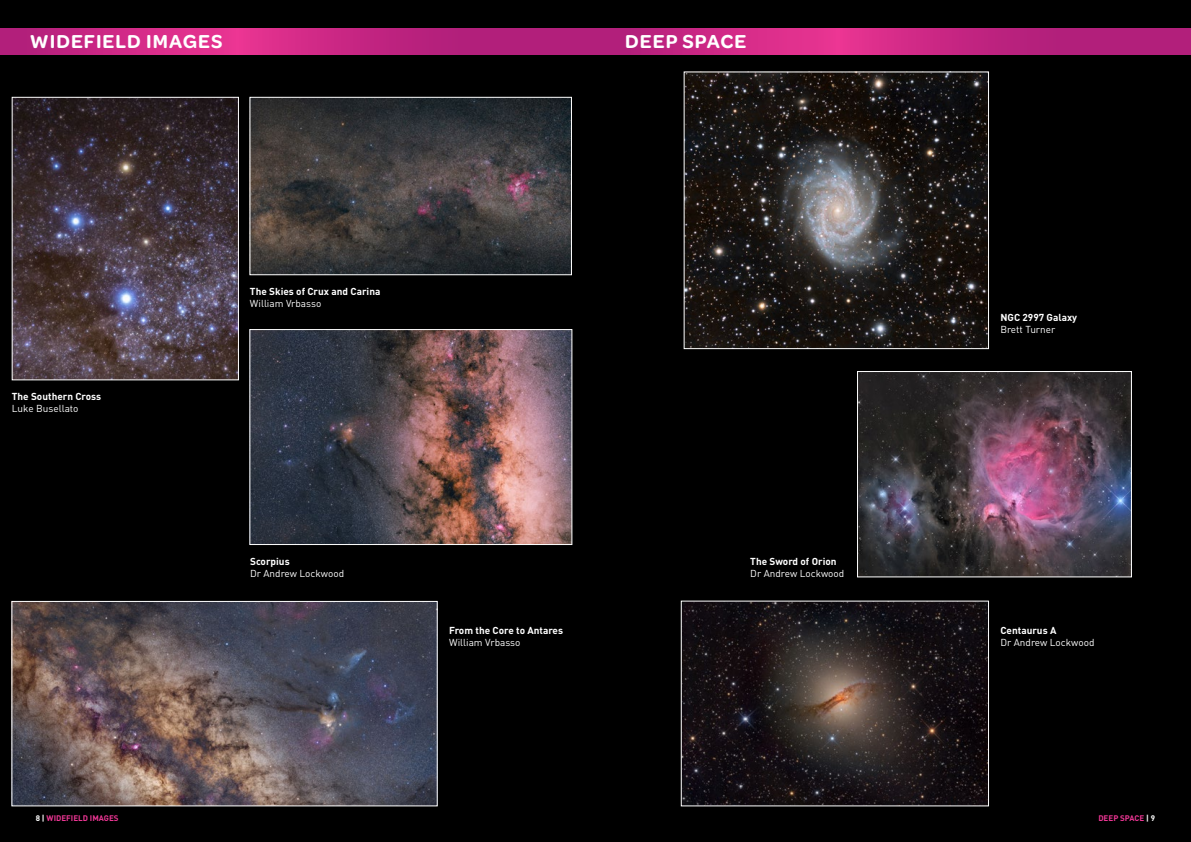
<style>
.page{position:relative;width:1191px;height:842px;background:#000}
.page>*{position:absolute;margin:0;border:0;box-sizing:border-box;transform-origin:0 0}
.t1{font:600 20px "Omnes";letter-spacing:.05em;color:#fff}
.t2{font:700 10px "DIN";color:#fff}
.t3{font:10px "DIN";color:#fff}
.t4{font:700 8px "DIN";color:#ed3694}
.s1{color:#fff}
</style>
<div class="page">
<img style="left:252px;top:99px;width:318px;height:174px">
<div style="left:250px;top:97px;width:322px;height:178px;border:1px solid #fff"></div>
<img style="left:14px;top:603px;width:421px;height:201px">
<div style="left:12px;top:601px;width:425px;height:205px;border:1px solid #fff"></div>
<img style="left:859px;top:373px;width:270px;height:202px">
<div style="left:857px;top:371px;width:274px;height:206px;border:1px solid #fff"></div>
<img style="left:683px;top:603px;width:303px;height:201px">
<img style="left:686px;top:74px;width:300px;height:273px">
<svg style="left:0;top:29px;width:595px;height:26px;background:#c62682"></svg>
<svg style="left:595px;top:29px;width:596px;height:26px;background:#c52682"></svg>
<img style="left:14px;top:99px;width:223px;height:279px">
<div style="left:12px;top:97px;width:227px;height:283px;border:1px solid #fff"></div>
<img style="left:252px;top:331px;width:318px;height:212px">
<div style="left:250px;top:329px;width:322px;height:216px;border:1px solid #fff"></div>
<h1 class="t1" style="left:30px;top:28px;width:194px">WIDEFIELD IMAGES</h1>
<h1 class="t1" style="left:625px;top:28px;width:123px">DEEP SPACE</h1>
<p class="t2" style="left:12px;top:390px;width:91px">The Southern Cross</p>
<p class="t3" style="left:12px;top:402px;width:68px">Luke Busellato</p>
<p class="t2" style="left:250px;top:285px;width:132px">The Skies of Crux and Carina</p>
<p class="t3" style="left:250px;top:297px;width:73px">William Vrbasso</p>
<p class="t2" style="left:250px;top:555px;width:41px">Scorpius</p>
<p class="t3" style="left:250px;top:567px;width:95px">Dr Andrew Lockwood</p>
<p class="t2" style="left:449px;top:623px;width:115px">From the Core to Antares</p>
<p class="t3" style="left:449px;top:636px;width:73px">William Vrbasso</p>
<p class="t2" style="left:750px;top:555px;width:88px">The Sword of Orion</p>
<p class="t3" style="left:750px;top:567px;width:95px">Dr Andrew Lockwood</p>
<p class="t2" style="left:1000px;top:311px;width:78px">NGC 2997 Galaxy</p>
<p class="t3" style="left:1000px;top:323px;width:56px">Brett Turner</p>
<p class="t2" style="left:1000px;top:623px;width:57px">Centaurus A</p>
<p class="t3" style="left:1000px;top:636px;width:95px">Dr Andrew Lockwood</p>
<p class="t4" style="left:36px;top:813px;width:84px"><span class="s1">8 |</span> WIDEFIELD IMAGES</p>
<p class="t4" style="left:1098px;top:813px;width:58px">DEEP SPACE <span class="s1">| 9</span></p>
</div>
